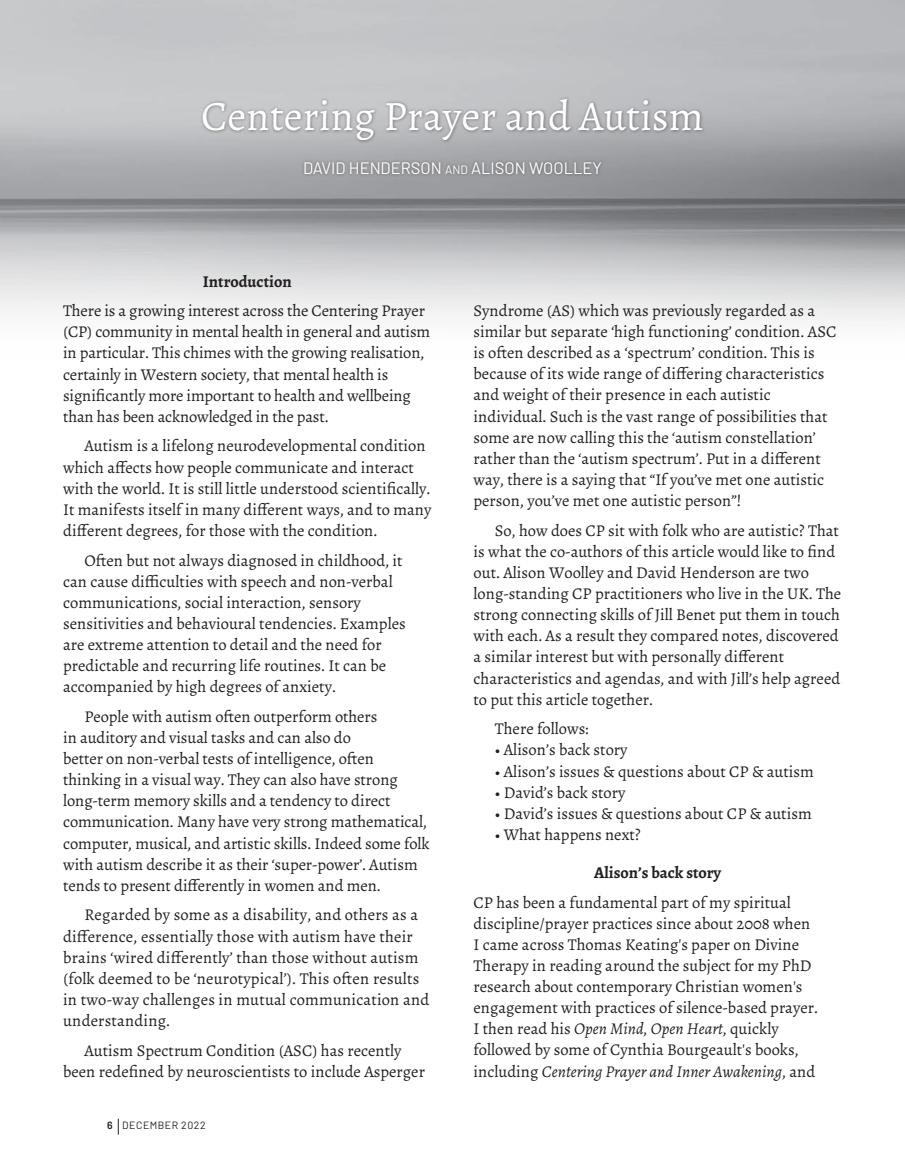
<style>
.page{position:relative;width:905px;height:1161px;background:#fff}
.page>*{position:absolute;margin:0;border:0;box-sizing:border-box;transform-origin:0 0}
.t1{font:42px "Alegreya";color:#fff}
.t2{font:16.5px/21.1px "Alegreya";color:#231f20}
.t3{font:16.5px "Barlow";color:#fff}
.t4{font:700 16.5px "Alegreya";color:#231f20}
.t5{font:10.5px "Barlow";letter-spacing:.05em;color:#231f20}
.s1{font-size:12px}
.s2{font-weight:600}
.s3{font-style:italic}
</style>
<div class="page">
<img style="left:0;top:0;width:904px;height:322px">
<svg style="left:118px;top:1119px;width:1px;height:16px"></svg>
<div style="left:200px;top:95px;width:506px;height:49px;background:#231f20;opacity:.47"></div>
<div style="left:301px;top:159px;width:303px;height:18px;background:#231f20;opacity:.47"></div>
<h1 class="t1" style="left:201px;top:90px;width:504px">Centering Prayer and Autism</h1>
<p class="t3" style="left:303px;top:158px;width:300px">DAVID HENDERSON <span class="s1">AND</span> ALISON WOOLLEY</p>
<p class="t4" style="left:203px;top:271px;width:90px">Introduction</p>
<p class="t2" style="left:63px;top:300px;width:368px">There is a growing interest across the Centering Prayer (CP) community in mental health in general and autism in particular. This chimes with the growing realisation, certainly in Western society, that mental health is significantly more important to health and wellbeing than has been acknowledged in the past.</p>
<p class="t2" style="left:63px;top:436px;width:370px;text-indent:21px">Autism is a lifelong neurodevelopmental condition which affects how people communicate and interact with the world. It is still little understood scientifically.<br>It manifests itself in many different ways, and to many different degrees, for those with the condition.</p>
<p class="t2" style="left:63px;top:550px;width:344px;text-indent:21px">Often but not always diagnosed in childhood, it can cause difficulties with speech and non-verbal communications, social interaction, sensory sensitivities and behavioural tendencies. Examples are extreme attention to detail and the need for predictable and recurring life routines. It can be accompanied by high degrees of anxiety.</p>
<p class="t2" style="left:63px;top:706px;width:368px;text-indent:21px">People with autism often outperform others<br>in auditory and visual tasks and can also do<br>better on non-verbal tests of intelligence, often thinking in a visual way. They can also have strong long-term memory skills and a tendency to direct communication. Many have very strong mathematical, computer, musical, and artistic skills. Indeed some folk with autism describe it as their ‘super-power’. Autism tends to present differently in women and men.</p>
<p class="t2" style="left:63px;top:905px;width:368px;text-indent:21px">Regarded by some as a disability, and others as a difference, essentially those with autism have their brains ‘wired differently’ than those without autism (folk deemed to be ‘neurotypical’). This often results in two-way challenges in mutual communication and understanding.</p>
<p class="t2" style="left:63px;top:1040px;width:363px;text-align:center">Autism Spectrum Condition (ASC) has recently<br>been redefined by neuroscientists to include Asperger</p>
<p class="t5" style="left:107px;top:1119px;width:100px"><span class="s2">6</span> DECEMBER 2022</p>
<p class="t2" style="left:473px;top:300px;width:364px">Syndrome (AS) which was previously regarded as a similar but separate ‘high functioning’ condition. ASC is often described as a ‘spectrum’ condition. This is because of its wide range of differing characteristics and weight of their presence in each autistic individual. Such is the vast range of possibilities that some are now calling this the ‘autism constellation’ rather than the ‘autism spectrum’. Put in a different way, there is a saying that “If you’ve met one autistic person, you’ve met one autistic person”!</p>
<p class="t2" style="left:473px;top:520px;width:369px;text-indent:21px">So, how does CP sit with folk who are autistic? That is what the co-authors of this article would like to find out. Alison Woolley and David Henderson are two long-standing CP practitioners who live in the UK. The strong connecting skills of Jill Benet put them in touch with each. As a result they compared notes, discovered a similar interest but with personally different characteristics and agendas, and with Jill’s help agreed to put this article together.</p>
<p class="t2" style="left:495px;top:718px;width:96px">There follows:</p>
<p class="t2" style="left:495px;top:739px;width:134px">• Alison’s back story</p>
<p class="t2" style="left:495px;top:761px;width:321px">• Alison’s issues &amp; questions about CP &amp; autism</p>
<p class="t2" style="left:495px;top:782px;width:132px">• David’s back story</p>
<p class="t2" style="left:495px;top:803px;width:318px">• David’s issues &amp; questions about CP &amp; autism</p>
<p class="t2" style="left:495px;top:824px;width:148px">• What happens next?</p>
<p class="t4" style="left:594px;top:862px;width:128px">Alison’s back story</p>
<p class="t2" style="left:473px;top:892px;width:346px">CP has been a fundamental part of my spiritual discipline/prayer practices since about 2008 when I came across Thomas Keating's paper on Divine Therapy in reading around the subject for my PhD research about contemporary Christian women's engagement with practices of silence-based prayer.<br>I then read his <span class="s3">Open Mind, Open Heart</span>, quickly followed by some of Cynthia Bourgeault's books, including <span class="s3">Centering Prayer and Inner Awakening</span>, and</p>
</div>
